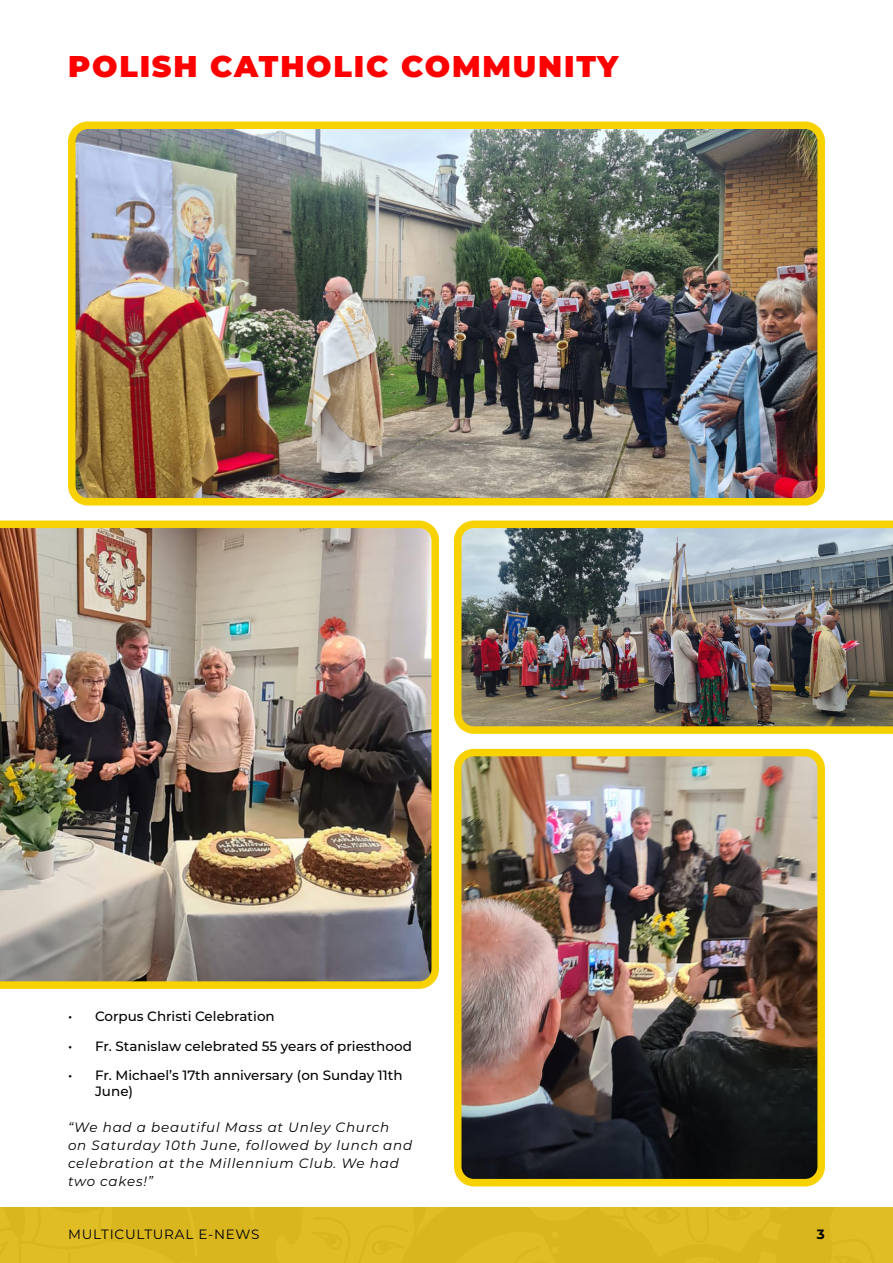
<style>
.page{position:relative;width:893px;height:1263px;background:#fff}
.page>*{position:absolute;margin:0;border:0;box-sizing:border-box;transform-origin:0 0}
.t1{font:900 30px "Montserrat";letter-spacing:.06em;color:#f00}
.t2{font:italic 13.5px/18px "Montserrat";letter-spacing:.06em;color:#000}
.t3{font:500 13.5px/16.2px "Montserrat";color:#000}
.t4{font:13.5px "Montserrat";letter-spacing:.06em;color:#000}
.t5{font:700 13.5px "Montserrat";color:#000}
</style>
<div class="page">
<div style="left:0;top:1207px;width:893px;height:56px;background:#d9b61e"></div>
<img style="left:77px;top:131px;width:739px;height:365px">
<div style="left:68px;top:122px;width:757px;height:383px;border:8px solid #f8d200;border-radius:16px"></div>
<img style="left:0;top:520px;width:439px;height:469px">
<img style="left:454px;top:520px;width:439px;height:214px">
<img style="left:463px;top:758px;width:353px;height:419px">
<div style="left:454px;top:749px;width:371px;height:437px;border:8px solid #f8d200;border-radius:16px"></div>
<p class="t1" style="left:68px;top:43px;width:552px">POLISH CATHOLIC COMMUNITY</p>
<p class="t3" style="left:68px;top:1007px;width:208px">• Corpus Christi Celebration</p>
<p class="t3" style="left:68px;top:1037px;width:345px">• Fr. Stanislaw celebrated 55 years of priesthood</p>
<p class="t3" style="left:95px;top:1067px;width:309px;text-indent:-27px">• Fr. Michael’s 17th anniversary (on Sunday 11th<br>June)</p>
<p class="t2" style="left:68px;top:1118px;width:346px">“We had a beautiful Mass at Unley Church<br>on Saturday 10th June, followed by lunch and celebration at the Millennium Club. We had</p>
<p class="t2" style="left:68px;top:1172px;width:86px">two cakes!”</p>
<p class="t4" style="left:68px;top:1225px;width:193px">MULTICULTURAL E-NEWS</p>
<p class="t5" style="left:817px;top:1225px;width:9px">3</p>
</div>
